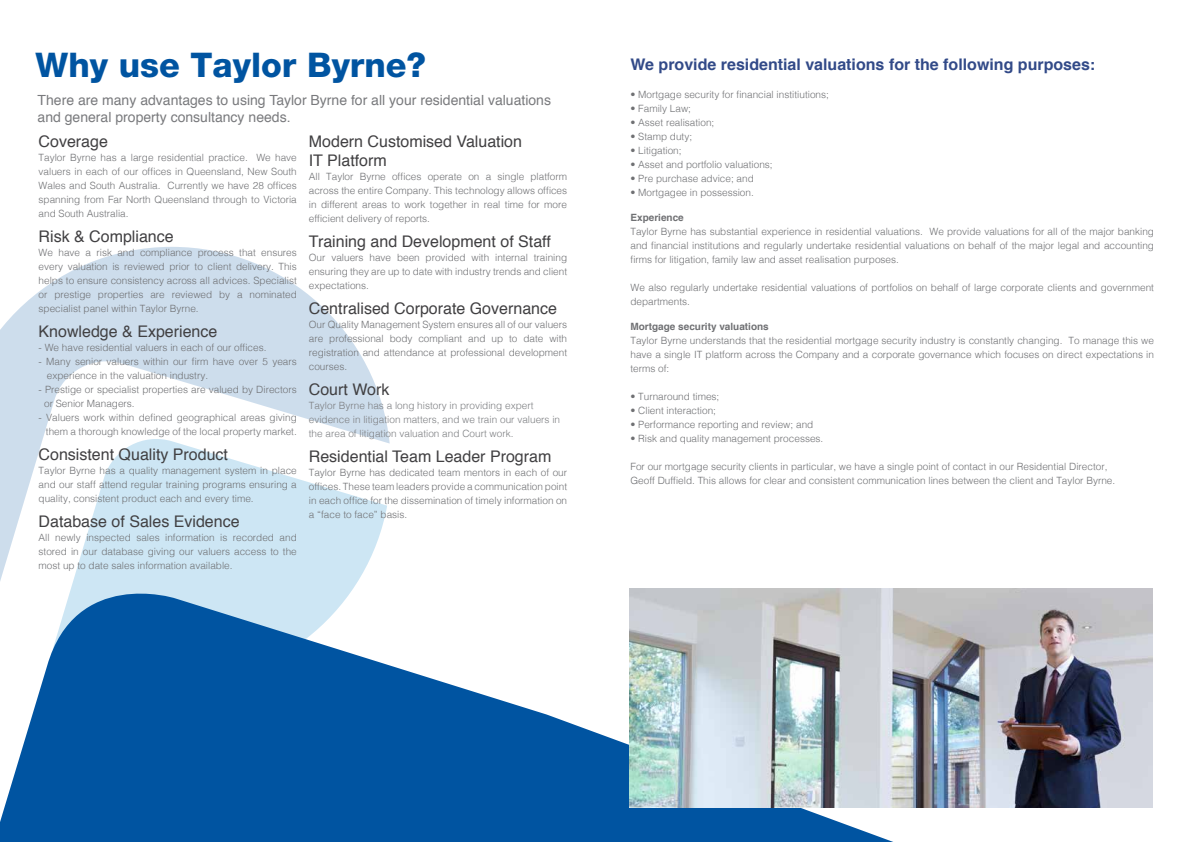
<style>
.page{position:relative;width:1191px;height:842px;background:#fff}
.page>*{position:absolute;margin:0;border:0;box-sizing:border-box;transform-origin:0 0}
.t1{font:800 34px "Helvetica Neue";color:#0054a1}
.t2{font:16px/19.2px "Helvetica";color:#414042}
.t3{font:700 16px "Helvetica";color:#324a88}
.t4{font:14px/17px "Helvetica";color:#797a7d}
.t5{font:300 10px/14px "Helvetica";color:#6f7073;text-align:justify}
.t6{font:300 10px/14px "Helvetica";color:#7c7e81}
.t7{font:700 10px "Helvetica";color:#6f7073}
</style>
<div class="page">
<svg style="left:0;top:247px;width:390px;height:321px;fill:#cdddec"></svg>
<svg style="left:53px;top:433px;width:334px;height:135px;fill:#cde6f4"></svg>
<svg style="left:0;top:568px;width:1153px;height:274px;fill:#0054a1"></svg>
<img style="left:629px;top:588px;width:523px;height:220px">
<h1 class="t1" style="left:36px;top:45px;width:392px">Why use Taylor Byrne?</h1>
<h3 class="t4" style="left:38px;top:92px;width:515px">There are many advantages to using Taylor Byrne for all your residential valuations and general property consultancy needs.</h3>
<h2 class="t2" style="left:39px;top:132px;width:71px">Coverage</h2>
<p class="t5" style="left:39px;top:150px;width:260px">Taylor Byrne has a large residential practice. We have valuers in each of our offices in Queensland, New South Wales and South Australia. Currently we have 28 offices spanning from Far North Queensland through to Victoria and South Australia.</p>
<h2 class="t2" style="left:39px;top:227px;width:137px">Risk &amp; Compliance</h2>
<p class="t5" style="left:39px;top:245px;width:260px">We have a risk and compliance process that ensures every valuation is reviewed prior to client delivery. This helps to ensure consistency across all advices. Specialist or prestige properties are reviewed by a nominated specialist panel within Taylor Byrne.</p>
<h2 class="t2" style="left:39px;top:322px;width:180px">Knowledge &amp; Experience</h2>
<p class="t5" style="left:39px;top:340px;width:229px">- We have residential valuers in each of our offices.</p>
<p class="t5" style="left:47px;top:354px;width:251px;text-indent:-8px">- Many senior valuers within our firm have over 5 years experience in the valuation industry.</p>
<p class="t5" style="left:44px;top:382px;width:254px;text-indent:-6px">- Prestige or specialist properties are valued by Directors or Senior Managers.</p>
<p class="t5" style="left:39px;top:410px;width:260px;text-align:right">- Valuers work within defined geographical areas giving them a thorough knowledge of the local property market.</p>
<h2 class="t2" style="left:39px;top:445px;width:191px">Consistent Quality Product</h2>
<p class="t5" style="left:39px;top:463px;width:260px">Taylor Byrne has a quality management system in place and our staff attend regular training programs ensuring a quality, consistent product each and every time.</p>
<h2 class="t2" style="left:39px;top:512px;width:202px">Database of Sales Evidence</h2>
<p class="t5" style="left:39px;top:530px;width:260px">All newly inspected sales information is recorded and stored in our database giving our valuers access to the most up to date sales information available.</p>
<h2 class="t2" style="left:309px;top:132px;width:215px">Modern Customised Valuation<br>IT Platform</h2>
<p class="t5" style="left:309px;top:169px;width:260px">All Taylor Byrne offices operate on a single platform across the entire Company. This technology allows offices in different areas to work together in real time for more efficient delivery of reports.</p>
<h2 class="t2" style="left:309px;top:232px;width:243px">Training and Development of Staff</h2>
<p class="t5" style="left:309px;top:250px;width:260px">Our valuers have been provided with internal training ensuring they are up to date with industry trends and client expectations.</p>
<h2 class="t2" style="left:309px;top:299px;width:250px">Centralised Corporate Governance</h2>
<p class="t5" style="left:309px;top:317px;width:260px">Our Quality Management System ensures all of our valuers are professional body compliant and up to date with registration and attendance at professional development courses.</p>
<h2 class="t2" style="left:309px;top:380px;width:82px">Court Work</h2>
<p class="t6" style="left:309px;top:398px;width:253px">Taylor Byrne has a long history in providing expert evidence in litigation matters, and we train our valuers in the area of litigation valuation and Court work.</p>
<h2 class="t2" style="left:309px;top:447px;width:244px">Residential Team Leader Program</h2>
<p class="t5" style="left:309px;top:465px;width:260px">Taylor Byrne has dedicated team mentors in each of our offices. These team leaders provide a communication point in each office for the dissemination of timely information on a “face to face” basis.</p>
<h2 class="t3" style="left:630px;top:52px;width:466px">We provide residential valuations for the following purposes:</h2>
<p class="t5" style="left:630px;top:87px;width:200px">• Mortgage security for financial institiutions;</p>
<p class="t5" style="left:630px;top:101px;width:62px">• Family Law;</p>
<p class="t5" style="left:630px;top:115px;width:85px">• Asset realisation;</p>
<p class="t5" style="left:630px;top:129px;width:63px">• Stamp duty;</p>
<p class="t5" style="left:630px;top:143px;width:53px">• Litigation;</p>
<p class="t5" style="left:630px;top:157px;width:144px">• Asset and portfolio valuations;</p>
<p class="t5" style="left:630px;top:171px;width:125px">• Pre purchase advice; and</p>
<p class="t5" style="left:630px;top:185px;width:125px">• Mortgagee in possession.</p>
<p class="t7" style="left:630px;top:210px;width:55px">Experience</p>
<p class="t5" style="left:630px;top:224px;width:525px">Taylor Byrne has substantial experience in residential valuations. We provide valuations for all of the major banking and financial institutions and regularly undertake residential valuations on behalf of the major legal and accounting firms for litigation, family law and asset realisation purposes.</p>
<p class="t5" style="left:630px;top:280px;width:525px">We also regularly undertake residential valuations of portfolios on behalf of large corporate clients and government departments.</p>
<p class="t7" style="left:630px;top:319px;width:140px">Mortgage security valuations</p>
<p class="t5" style="left:630px;top:333px;width:525px">Taylor Byrne understands that the residential mortgage security industry is constantly changing. To manage this we have a single IT platform across the Company and a corporate governance which focuses on direct expectations in terms of:</p>
<p class="t5" style="left:630px;top:389px;width:90px">• Turnaround times;</p>
<p class="t5" style="left:630px;top:403px;width:87px">• Client interaction;</p>
<p class="t5" style="left:630px;top:417px;width:184px">• Performance reporting and review; and</p>
<p class="t5" style="left:630px;top:431px;width:194px">• Risk and quality management processes.</p>
<p class="t5" style="left:630px;top:459px;width:486px">For our mortgage security clients in particular, we have a single point of contact in our Residential Director,<br>Geoff Duffield. This allows for clear and consistent communication lines between the client and Taylor Byrne.</p>
</div>
